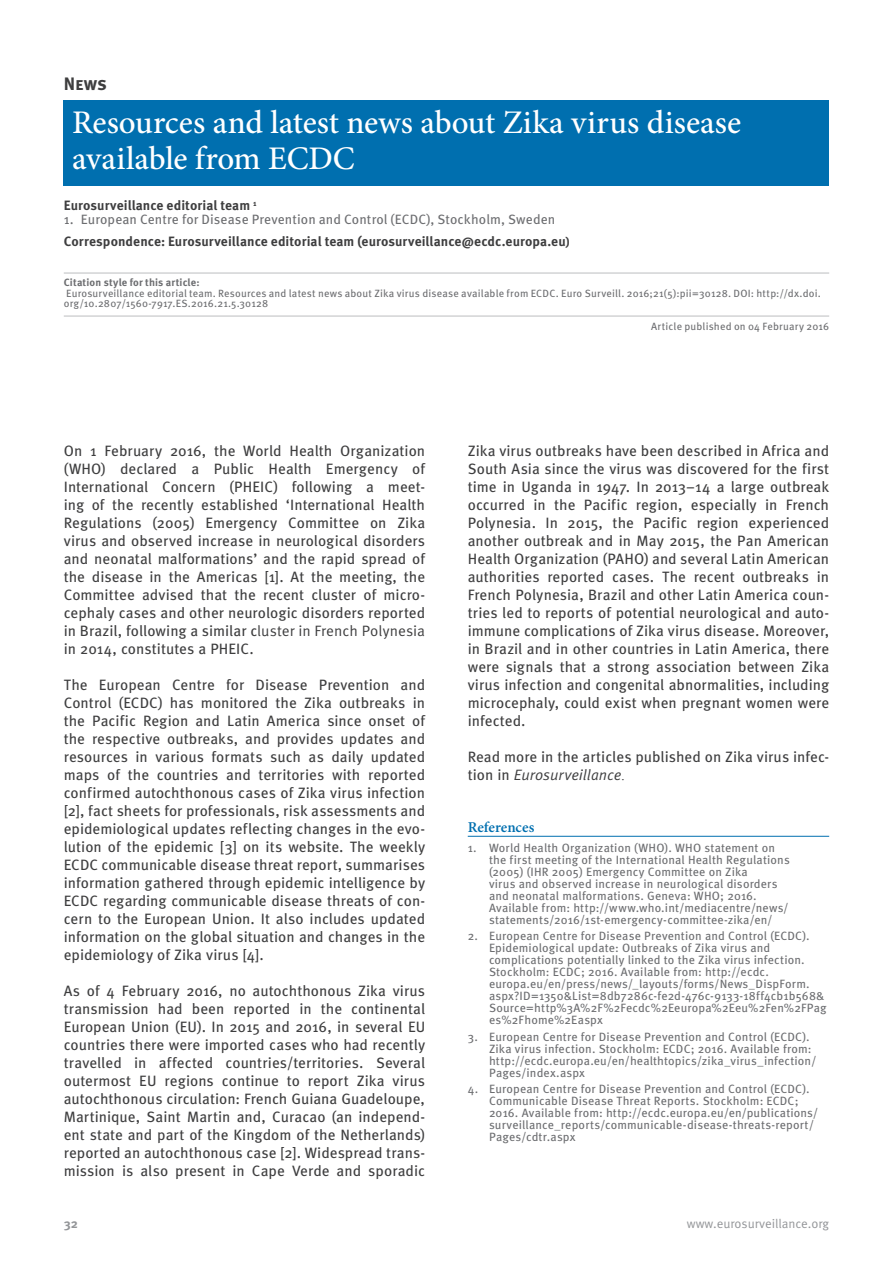
<style>
.page{position:relative;width:893px;height:1263px;background:#fff}
.page>*{position:absolute;margin:0;border:0;box-sizing:border-box;transform-origin:0 0}
.t1{font:500 33px/36px "Minion Pro";color:#fff}
.t2{font:700 18px "Meta Pro";color:#3e3e3f}
.t3{font:15px/18px "Meta Pro";color:#3e3e3f;text-align:justify}
.t4{font:600 15px "Minion Pro";color:#006faf}
.t5{font:700 13.5px/22px "Meta Pro";letter-spacing:.005em;color:#3e3e3f}
.t6{font:12.75px "Meta Pro";color:#939598}
.t7{font:700 12.75px "Meta Pro";color:#939598}
.t8{font:12px/12px "Meta Pro";letter-spacing:.01em;color:#6c6d70}
.t9{font:10.5px/10.5px "Meta Pro";letter-spacing:.015em;color:#6c6d70}
.t10{font:700 10.5px "Meta Pro";letter-spacing:.015em;color:#6c6d70}
.s1{font-weight:400;color:#6c6d70}
.s2{font-size:12px}
.s3{font-style:inherit}
.s4{font-style:italic}
.s5{font-family:"Times New Roman"}
</style>
<div class="page">
<hr style="left:64px;top:273px;width:765px;height:1px;background:#bcbdc0">
<hr style="left:64px;top:316px;width:765px;height:1px;background:#bcbdc0">
<div style="left:64px;top:100px;width:765px;height:86px;background:#006faf"></div>
<hr style="left:468px;top:836px;width:361px;height:1px;background:#006faf">
<p class="t2" style="left:64px;top:72px;width:45px">News</p>
<h1 class="t1" style="left:72px;top:104px;width:670px">Resources and latest news about Zika virus disease available from ECDC</h1>
<p class="t5" style="left:64px;top:195px;width:194px">Eurosurveillance editorial team <sup>1</sup></p>
<p class="t5" style="left:64px;top:209px;width:507px"><span class="s1">1. European Centre for Disease Prevention and Control (ECDC), Stockholm, Sweden<br></span>Correspondence: Eurosurveillance editorial team (eurosurveillance@ecdc.europa.eu<span class="s2">)</span></p>
<p class="t10" style="left:64px;top:276px;width:137px">Citation style for this article:</p>
<p class="t9" style="left:64px;top:288px;width:758px">Eurosurveillance editorial team. Resources and latest news about Zika virus disease available from ECDC. Euro Surveill. 2016;21(5):pii=30128. DOI: http://dx.doi. org/10.2807/1560-7917.ES.2016.21.5.30128</p>
<p class="t9" style="left:651px;top:322px;width:179px">Article published on 04 February 2016</p>
<p class="t3" style="left:64px;top:442px;width:363px">On 1 February 2016, the World Health Organization (WHO) declared a Public Health Emergency of International Concern (PHEIC) following a meet&shy;ing of the recently established ‘International Health Regulations (2005) Emergency Committee on Zika virus and observed increase in neurological disorders and neonatal malformations’ and the rapid spread of the disease in the Americas [1]. At the meeting, the Committee advised that the recent cluster of micro&shy;cephaly cases and other neurologic disorders reported in Brazil, following a similar c<span class="s3">luster in French Polynesia </span>in 2014, constitutes a PHEIC.</p>
<p class="t3" style="left:64px;top:676px;width:363px">The European Centre for Disease Prevention and Control (ECDC) has monitored the Zika outbreaks in the Pacific Region and Latin America since onset of the respective outbreaks, and provides updates and resources in various formats such as daily updated maps of the countries and territories with reported confirmed autochthonous cases of Zika virus infection [2], fact sheets for professionals, risk assessments and epidemiological updates reflecting changes in the evo&shy;lution of the epidemic [3] on its website. The weekly ECDC communicable disease threat report, summarises information gathered through epidemic intelligence by ECDC regarding communicable disease threats of con&shy;cern to the European Union. It also includes updated information on the global situation and changes in the epidemiology of Zika virus [4].</p>
<p class="t3" style="left:64px;top:982px;width:363px">As of 4 February 2016, no autochthonous Zika virus transmission had been reported in the continental European Union (EU). In 2015 and 2016, in several EU countries there were imported cases who had recently travelled in affected countries/territories. Several outermost EU regions continue to report Zika virus autochthonous circulation: French Guiana Guadeloupe, Martinique, Saint Martin and, Curacao (an independ&shy;ent state and part of the Kingdom of the Netherlands) reported an autochthonous case [2]. Widespread trans&shy;mission is also present in Cape Verde and sporadic</p>
<p class="t3" style="left:468px;top:442px;width:363px">Zika virus outbreaks have been described in Africa and South Asia since the virus was discovered for the first time in Uganda in 1947. In 2013–14 a large outbreak occurred in the Pacific region, especially in French Polynesia. In 2015, the Pacific region experienced another outbreak and in May 2015, the Pan American Health Organization (PAHO) and several Latin American authorities reported cases. The recent outbreaks in French Polynesia, Brazil and other Latin America coun&shy;tries led to reports of potential neurological and auto&shy;immune complications of Zika virus disease. Moreover, in Brazil and in other countries in Latin America, there were signals that a strong association between Zika virus infection and congenital abnormalities, including microcephaly, could exist when pregnant women were infected.</p>
<p class="t3" style="left:468px;top:748px;width:363px">Read more in the articles published on Zika virus infec&shy;tion in <span class="s4">Eurosurveillance</span><span class="s5">.</span></p>
<p class="t4" style="left:468px;top:816px;width:68px">References</p>
<p class="t8" style="left:489px;top:842px;width:302px;text-indent:-21px">1. World Health Organization (WHO). WHO statement on the first meeting of the International Health Regulations (2005) (IHR 2005) Emergency Committee on Zika<br>virus and observed increase in neurological disorders and neonatal malformations. Geneva: WHO; 2016.<br>Available from: http://www.who.int/mediacentre/news/ statements/2016/1st-emergency-committee-zika/en/</p>
<p class="t8" style="left:489px;top:931px;width:339px;text-indent:-21px">2. European Centre for Disease Prevention and Control (ECDC).<br>Epidemiological update: Outbreaks of Zika virus and complications potentially linked to the Zika virus infection.<br>Stockholm: ECDC; 2016. Available from: http://ecdc. europa.eu/en/press/news/_layouts/forms/News_DispForm. aspx?ID=1350&amp;List=8db7286c-fe2d-476c-9133-18ff4cb1b568&amp; Source=http%3A%2F%2Fecdc%2Eeuropa%2Eeu%2Fen%2FPag es%2Fhome%2Easpx</p>
<p class="t8" style="left:489px;top:1031px;width:329px;text-indent:-21px">3. European Centre for Disease Prevention and Control (ECDC).<br>Zika virus infection. Stockholm: ECDC; 2016. Available from: http://ecdc.europa.eu/en/healthtopics/zika_virus_infection/ Pages/index.aspx</p>
<p class="t8" style="left:489px;top:1083px;width:331px;text-indent:-21px">4. European Centre for Disease Prevention and Control (ECDC).<br>Communicable Disease Threat Reports. Stockholm: ECDC; 2016. Available from: http://ecdc.europa.eu/en/publications/ surveillance_reports/communicable-disease-threats-report/ Pages/cdtr.aspx</p>
<p class="t7" style="left:64px;top:1215px;width:16px">32</p>
<p class="t6" style="left:687px;top:1215px;width:144px">www.eurosurveillance.org</p>
</div>
